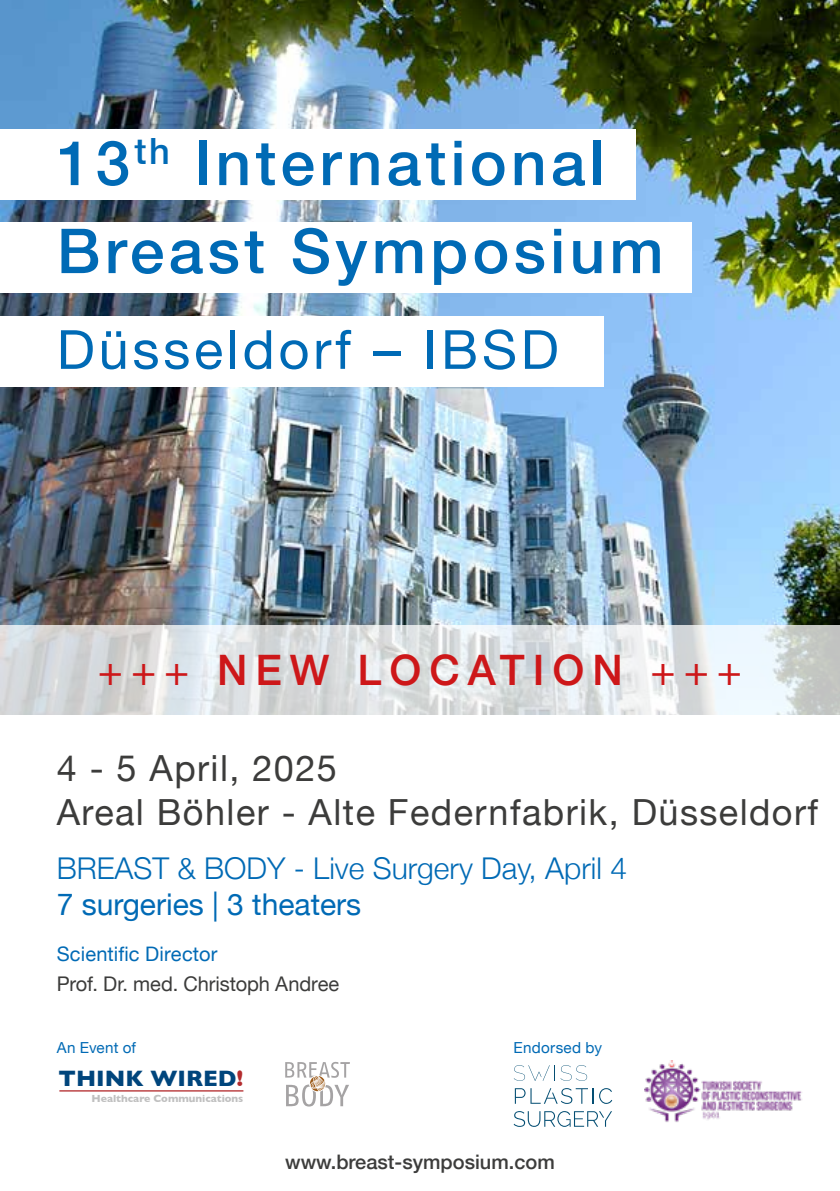
<style>
.page{position:relative;width:840px;height:1191px;background:#fff}
.page>*{position:absolute;margin:0;border:0;box-sizing:border-box;transform-origin:0 0}
.t1{font:500 62px/88px "Helvetica Neue";letter-spacing:.07em;color:#006ab5}
.t2{font:54px "Helvetica Neue";letter-spacing:.07em;color:#006ab5}
.t3{font:500 42px "Helvetica Neue";letter-spacing:.19em;color:#cd1719}
.t4{font:36px/43.2px "Helvetica Neue";letter-spacing:.04em;color:#3c3c3b}
.t5{font:300 30px "Helvetica Neue";color:#006ab5}
.t6{font:30px "Helvetica Neue";color:#006ab5}
.t7{font:700 22.8px "Gill Sans";color:#00457c}
.t8{font:20.2px "Helvetica Neue";letter-spacing:-.005em;color:#3c3c3b}
.t9{font:500 20px "Helvetica Neue";color:#3c3c3b}
.t10{font:20px "Helvetica Neue";letter-spacing:.005em;color:#006ab5}
.t11{font:15.2px "Helvetica Neue";letter-spacing:.015em;color:#006ab5}
.t12{font:700 10.4px "Gill Sans";color:#c0c0c0}
.s1{font-weight:400}
.s2{color:#b32b2e}
</style>
<div class="page">
<img style="left:0;top:0;width:839px;height:625px">
<div style="left:0;top:316px;width:603px;height:71px;background:#fff"></div>
<div style="left:0;top:222px;width:690px;height:71px;background:#fff"></div>
<div style="left:0;top:129px;width:635px;height:71px;background:#fff"></div>
<svg style="left:285px;top:1061px;width:65px;height:45px"></svg>
<svg style="left:0;top:625px;width:839px;height:89px;background:#dde1e2"></svg>
<hr style="left:59px;top:1090px;width:184px;height:1px;background:#b32b2e">
<svg style="left:513px;top:1065px;width:73px;height:16px"></svg>
<svg style="left:514px;top:1088px;width:98px;height:16px"></svg>
<svg style="left:513px;top:1111px;width:98px;height:15px"></svg>
<img style="left:644px;top:1060px;width:158px;height:62px">
<h1 class="t1" style="left:57px;top:114px;width:608px">13<sup>th</sup> International<br>Breast Symposium</h1>
<h2 class="t2" style="left:57px;top:311px;width:503px">Düsseldorf – IBSD</h2>
<p class="t3" style="left:98px;top:636px;width:645px"><span class="s1">+++</span> NEW LOCATION <span class="s1">+++</span></p>
<p class="t4" style="left:57px;top:749px;width:762px">4 - 5 April, 2025<br>Areal Böhler - Alte Federnfabrik, Düsseldorf</p>
<p class="t5" style="left:57px;top:844px;width:571px">BREAST &amp; BODY - Live Surgery Day, April 4</p>
<p class="t6" style="left:57px;top:883px;width:306px">7 surgeries | 3 theaters</p>
<p class="t10" style="left:57px;top:939px;width:162px">Scientific Director</p>
<p class="t8" style="left:57px;top:969px;width:284px">Prof. Dr. med. Christoph Andree</p>
<p class="t11" style="left:57px;top:1036px;width:81px">An Event of</p>
<p class="t11" style="left:513px;top:1036px;width:90px">Endorsed by</p>
<p class="t7" style="left:59px;top:1060px;width:186px">THINK WIRED<span class="s2">!</span></p>
<p class="t12" style="left:91px;top:1090px;width:153px">Healthcare Communications</p>
<p class="t9" style="left:285px;top:1145px;width:271px">www.breast-symposium.com</p>
</div>
